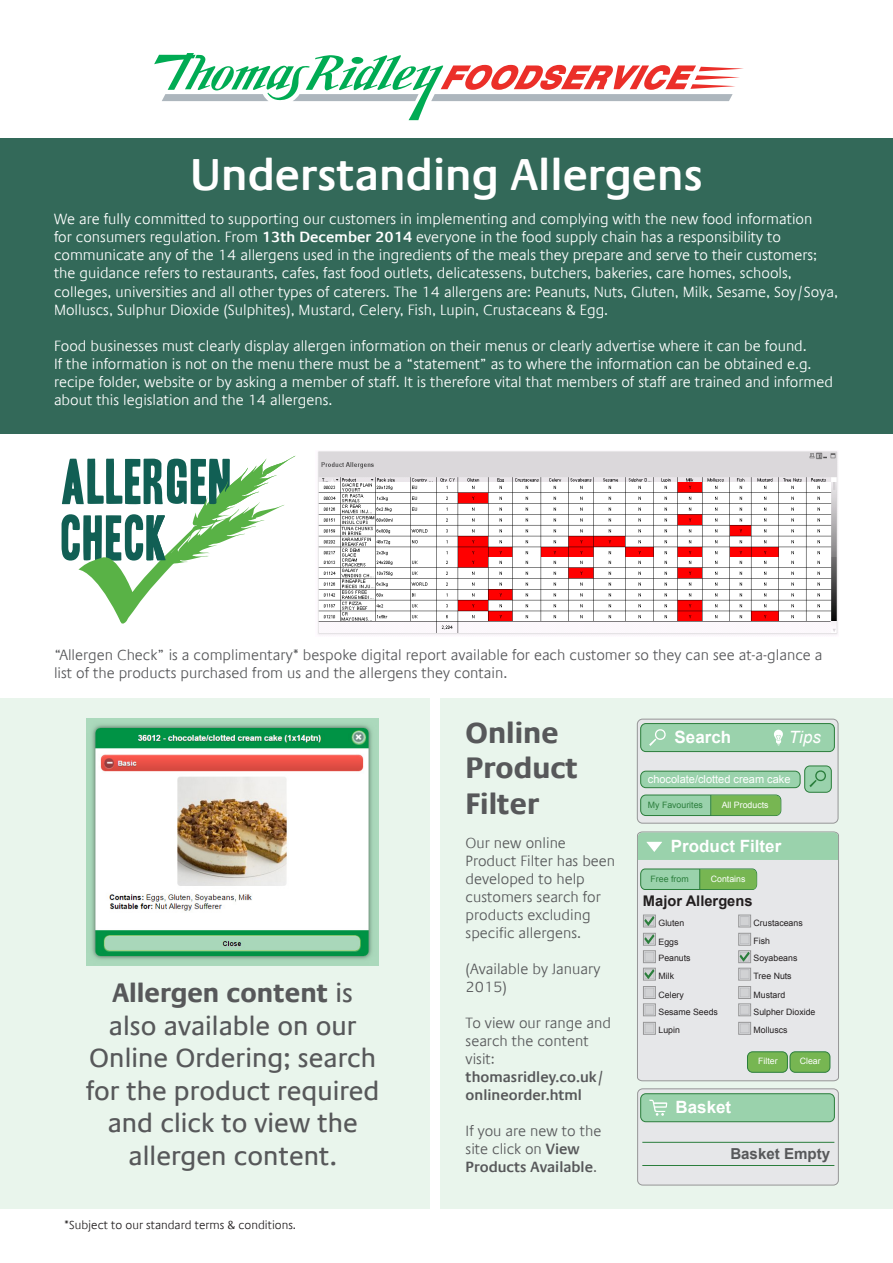
<style>
.page{position:relative;width:893px;height:1263px;background:#fff}
.page>*{position:absolute;margin:0;border:0;box-sizing:border-box;transform-origin:0 0}
.t1{font:55.5px "Headline One HPLHS";letter-spacing:.025em;color:#115f54}
.t2{font:600 45px "Praxis Com";color:#fff}
.t3{font:700 29.85px/35.8px "Praxis Com";color:#57585a}
.t4{font:27px/32.4px "Praxis Com";color:#57585a;text-align:center}
.t5{font:700 16.95px "Arial";color:#fff}
.t6{font:italic 16.95px "Arial";color:#fff}
.t7{font:700 15.15px "Arial";color:#57585a}
.t8{font:300 15px/18px "Praxis Com";color:#fff}
.t9{font:300 15px/18px "Praxis Com";color:#57585a}
.t10{font:700 14.7px "Arial";color:#231f20}
.t11{font:300 12px "Praxis Com";color:#231f20}
.t12{font:10.95px "Arial";color:#fff}
.t13{font:8.7px/17.5px "Arial";color:#231f20}
.t14{font:8.7px "Arial";color:#fff}
.t15{font:8.7px "Arial";color:#2b7e3c}
.s1{font-weight:600}
.s2{font-weight:700}
</style>
<div class="page">
<div style="left:0;top:138px;width:893px;height:296px;background:#336959"></div>
<div style="left:435px;top:698px;width:458px;height:511px;background:#e9f5ec"></div>
<div style="left:0;top:698px;width:429px;height:511px;background:#e9f5ec"></div>
<svg style="left:154px;top:53px;width:590px;height:67px"></svg>
<svg style="left:78px;top:456px;width:217px;height:168px"></svg>
<img style="left:318px;top:451px;width:520px;height:184px">
<img style="left:87px;top:718px;width:292px;height:247px">
<div style="left:433px;top:693px;width:6px;height:570px;background:#fff"></div>
<div style="left:637px;top:719px;width:201px;height:104px;background:#e6e7e9;border-radius:5px"></div>
<div style="left:637px;top:719px;width:201px;height:105px;border:1px solid #969697;border-radius:5px"></div>
<div style="left:637px;top:831px;width:202px;height:251px;background:#e6e7e9"></div>
<div style="left:638px;top:1089px;width:200px;height:96px;background:#e6e7e9;border-radius:5px"></div>
<div style="left:637px;top:1088px;width:202px;height:97px;border:1px solid #969697;border-radius:5px"></div>
<div style="left:641px;top:723px;width:193px;height:28px;background:#9ad2ac;border-radius:5px"></div>
<div style="left:640px;top:723px;width:195px;height:29px;border:1px solid #2b7e3c;border-radius:5px"></div>
<div style="left:641px;top:771px;width:159px;height:17px;background:#9ad2ac;border-radius:5px"></div>
<div style="left:640px;top:771px;width:161px;height:17px;border:1px solid #2b7e3c;border-radius:5px"></div>
<div style="left:805px;top:766px;width:26px;height:26px;background:#9ad2ac;border-radius:5px"></div>
<div style="left:804px;top:765px;width:28px;height:28px;border:1px solid #2b7e3c;border-radius:5px"></div>
<svg style="left:809px;top:770px;width:17px;height:17px"></svg>
<svg style="left:649px;top:729px;width:17px;height:17px"></svg>
<div style="left:641px;top:795px;width:140px;height:20px;background:#9ad2ac;border-radius:5px"></div>
<div style="left:640px;top:794px;width:141px;height:22px;border:1px solid #2b7e3c;border-radius:5px"></div>
<svg style="left:710px;top:795px;width:71px;height:20px"></svg>
<div style="left:641px;top:1094px;width:193px;height:28px;background:#9ad2ac;border-radius:5px"></div>
<div style="left:640px;top:1093px;width:195px;height:29px;border:1px solid #2b7e3c;border-radius:5px"></div>
<svg style="left:640px;top:868px;width:118px;height:22px;background:#83be7d"></svg>
<svg style="left:774px;top:730px;width:9px;height:16px"></svg>
<svg style="left:643px;top:914px;width:13px;height:13px"></svg>
<svg style="left:738px;top:914px;width:13px;height:13px"></svg>
<div style="left:740px;top:916px;width:10px;height:10px;background:#d1d2d4;border:1px solid #bcbdc0"></div>
<svg style="left:738px;top:933px;width:13px;height:13px"></svg>
<div style="left:740px;top:934px;width:10px;height:10px;background:#d1d2d4;border:1px solid #bcbdc0"></div>
<svg style="left:738px;top:950px;width:13px;height:13px"></svg>
<svg style="left:738px;top:968px;width:13px;height:12px"></svg>
<div style="left:740px;top:969px;width:10px;height:10px;background:#d1d2d4;border:1px solid #bcbdc0"></div>
<svg style="left:738px;top:986px;width:13px;height:13px"></svg>
<div style="left:740px;top:987px;width:10px;height:10px;background:#d1d2d4;border:1px solid #bcbdc0"></div>
<svg style="left:738px;top:1003px;width:13px;height:13px"></svg>
<div style="left:740px;top:1005px;width:10px;height:10px;background:#d1d2d4;border:1px solid #bcbdc0"></div>
<svg style="left:738px;top:1022px;width:13px;height:13px"></svg>
<div style="left:740px;top:1023px;width:10px;height:10px;background:#d1d2d4;border:1px solid #bcbdc0"></div>
<svg style="left:643px;top:933px;width:13px;height:13px"></svg>
<svg style="left:643px;top:950px;width:13px;height:13px"></svg>
<div style="left:644px;top:952px;width:10px;height:10px;background:#d1d2d4;border:1px solid #bcbdc0"></div>
<svg style="left:643px;top:968px;width:13px;height:12px"></svg>
<svg style="left:643px;top:986px;width:13px;height:13px"></svg>
<div style="left:644px;top:987px;width:10px;height:10px;background:#d1d2d4;border:1px solid #bcbdc0"></div>
<svg style="left:643px;top:1003px;width:13px;height:13px"></svg>
<div style="left:644px;top:1005px;width:10px;height:10px;background:#d1d2d4;border:1px solid #bcbdc0"></div>
<svg style="left:643px;top:1022px;width:13px;height:13px"></svg>
<div style="left:644px;top:1023px;width:10px;height:10px;background:#d1d2d4;border:1px solid #bcbdc0"></div>
<div style="left:747px;top:1052px;width:40px;height:20px;background:#77b652;border-radius:5px"></div>
<div style="left:747px;top:1051px;width:41px;height:22px;border:1px solid #2b7e3c;border-radius:5px"></div>
<div style="left:790px;top:1052px;width:40px;height:20px;background:#77b652;border-radius:5px"></div>
<div style="left:789px;top:1051px;width:41px;height:22px;border:1px solid #2b7e3c;border-radius:5px"></div>
<svg style="left:740px;top:952px;width:10px;height:9px"></svg>
<svg style="left:644px;top:969px;width:10px;height:10px"></svg>
<svg style="left:644px;top:916px;width:10px;height:10px"></svg>
<svg style="left:644px;top:934px;width:10px;height:10px"></svg>
<div style="left:638px;top:832px;width:200px;height:28px;background:#9ad2ac"></div>
<svg style="left:649px;top:1100px;width:18px;height:16px"></svg>
<hr style="left:642px;top:1142px;width:192px;height:1px;background:#2b7e3c">
<hr style="left:642px;top:1165px;width:192px;height:1px;background:#2b7e3c">
<p class="t2" style="left:190px;top:148px;width:514px">Understanding Allergens</p>
<p class="t8" style="left:54px;top:211px;width:785px">We are fully committed to supporting our customers in implementing and complying with the new food information<br>for consumers regulation. From <span class="s1">13th December 2014</span> everyone in the food supply chain has a responsibility to communicate any of the 14 allergens used in the ingredients of the meals they prepare and serve to their customers; the guidance refers to restaurants, cafes, fast food outlets, delicatessens, butchers, bakeries, care homes, schools, colleges, universities and all other types of caterers. The 14 allergens are: Peanuts, Nuts, Gluten, Milk, Sesame, Soy/Soya, Molluscs, Sulphur Dioxide (Sulphites), Mustard, Celery, Fish, Lupin, Crustaceans &amp; Egg.</p>
<p class="t8" style="left:54px;top:337px;width:780px">Food businesses must clearly display allergen information on their menus or clearly advertise where it can be found.<br>If the information is not on the menu there must be a “statement” as to where the information can be obtained e.g. recipe folder, website or by asking a member of staff. It is therefore vital that members of staff are trained and informed about this legislation and the 14 allergens.</p>
<p class="t1" style="left:61px;top:452px;width:172px">ALLERGEN</p>
<p class="t1" style="left:61px;top:508px;width:108px">CHECK</p>
<p class="t9" style="left:54px;top:646px;width:770px">“Allergen Check” is a complimentary* bespoke digital report available for each customer so they can see at-a-glance a list of the products purchased from us and the allergens they contain.</p>
<p class="t4" style="left:86px;top:977px;width:295px"><span class="s2">Allergen content</span> is also available on our<br>Online Ordering; search for the product required and click to view the allergen content.</p>
<p class="t11" style="left:64px;top:1218px;width:233px">*Subject to our standard terms &amp; conditions.</p>
<p class="t3" style="left:466px;top:714px;width:114px">Online<br>Product<br>Filter</p>
<p class="t9" style="left:466px;top:834px;width:151px">Our new online<br>Product Filter has been developed to help customers search for products excluding specific allergens.</p>
<p class="t9" style="left:466px;top:960px;width:136px">(Available by January<br>2015)</p>
<p class="t9" style="left:466px;top:1014px;width:147px">To view our range and search the content visit: <span class="s1">thomasridley.co.uk/ onlineorder.html</span></p>
<p class="t9" style="left:466px;top:1122px;width:137px">If you are new to the site click on <span class="s1">View<br>Products Available</span>.</p>
<p class="t5" style="left:675px;top:726px;width:58px">Search</p>
<p class="t6" style="left:789px;top:726px;width:34px">Tips</p>
<p class="t12" style="left:648px;top:772px;width:144px">chocolate/clotted cream cake</p>
<p class="t15" style="left:648px;top:799px;width:57px">My Favourites</p>
<p class="t14" style="left:722px;top:799px;width:48px">All Products</p>
<p class="t5" style="left:671px;top:834px;width:112px">Product Filter</p>
<p class="t15" style="left:651px;top:873px;width:40px">Free from</p>
<p class="t14" style="left:711px;top:873px;width:36px">Contains</p>
<p class="t13" style="left:658px;top:914px;width:27px">Gluten</p>
<p class="t13" style="left:753px;top:914px;width:51px">Crustaceans<br>Fish<br>Soyabeans<br>Tree Nuts</p>
<p class="t13" style="left:753px;top:986px;width:63px">Mustard<br>Sulpher Dioxide</p>
<p class="t13" style="left:753px;top:1022px;width:36px">Molluscs</p>
<p class="t10" style="left:643px;top:891px;width:111px">Major Allergens</p>
<p class="t13" style="left:658px;top:933px;width:34px;line-height:16.5px">Eggs<br>Peanuts</p>
<p class="t13" style="left:658px;top:966px;width:27px;line-height:18.9px">Milk<br>Celery</p>
<p class="t13" style="left:658px;top:1003px;width:61px;line-height:18.5px">Sesame Seeds<br>Lupin</p>
<p class="t5" style="left:676px;top:1096px;width:57px">Basket</p>
<p class="t14" style="left:758px;top:1055px;width:21px">Filter</p>
<p class="t14" style="left:800px;top:1055px;width:22px">Clear</p>
<p class="t7" style="left:730px;top:1144px;width:101px">Basket Empty</p>
</div>
